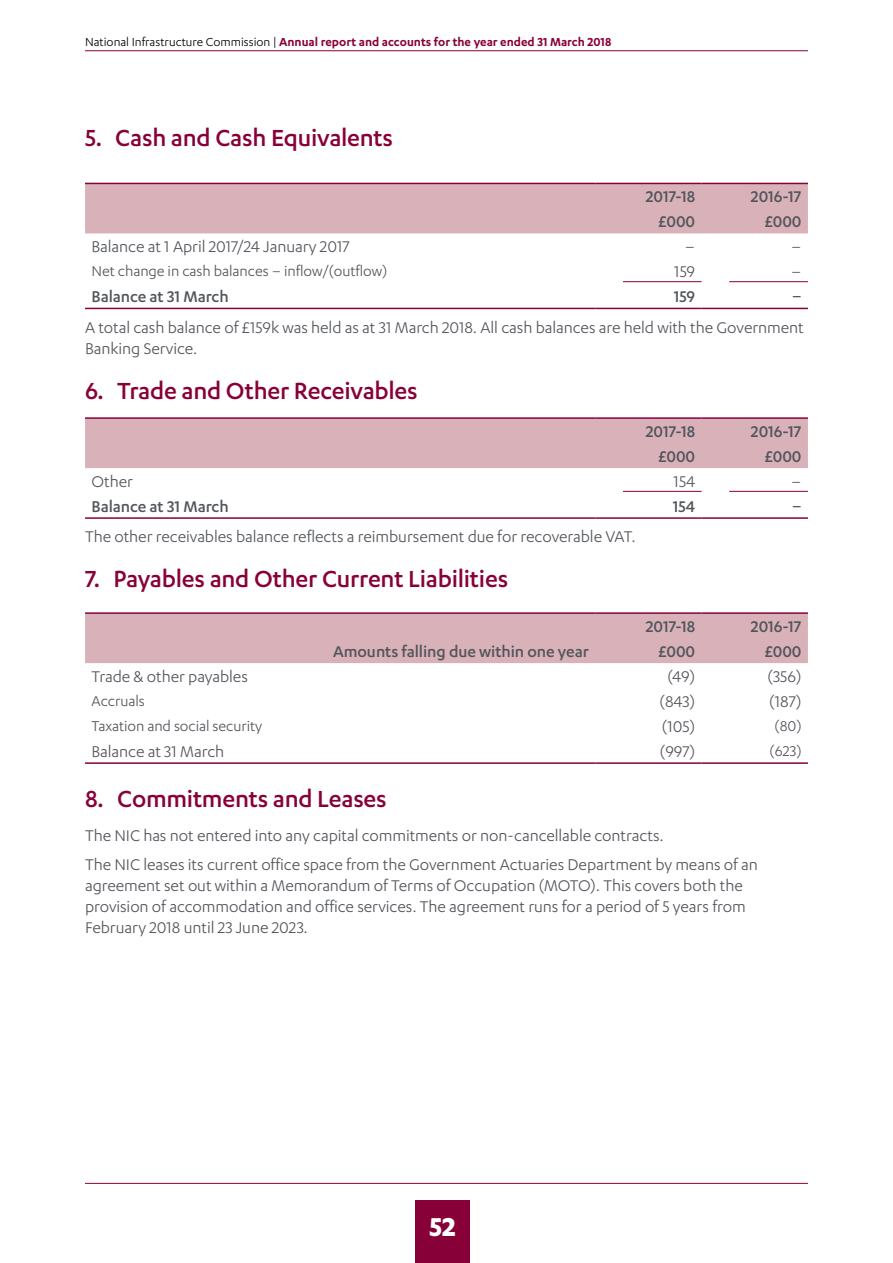
<style>
.page{position:relative;width:893px;height:1263px;background:#fff}
.page>*{position:absolute;margin:0;border:0;box-sizing:border-box;transform-origin:0 0}
.t1{font:700 30px "Karbon";color:#fff}
.Heading_2{font:500 27px "Karbon";letter-spacing:-.01em;color:#880038}
.Body_Full_Out{font:18px/21px "Karbon";letter-spacing:-.005em;color:#52555b}
.Table_Text{font:18px "Karbon";letter-spacing:-.005em;color:#52555b}
.Table_Header{font:500 18px "Karbon";letter-spacing:-.005em;color:#52555b}
.Table_Text-2{font:500 18px "Karbon";letter-spacing:-.005em;color:#52555b}
.Table_Number_with_Ru{font:18px "Karbon";letter-spacing:-.005em;color:#52555b}
.Table_Text-3{font:16.5px "Karbon";letter-spacing:-.005em;color:#52555b}
.Table_Text-4{font:500 16.5px "Karbon";color:#52555b}
.t2{font:600 13.5px "Karbon";color:#880038}
.s1{font-weight:400;color:#000}
</style>
<div class="page">
<hr style="left:85px;top:50px;width:723px;height:1px;background:#880038">
<div style="left:416px;top:1200px;width:54px;height:63px;background:#880038"></div>
<hr style="left:85px;top:1183px;width:723px;height:1px;background:#880038">
<div style="left:85px;top:184px;width:723px;height:49px;background:#d9b2b9"></div>
<hr style="left:85px;top:183px;width:510px;height:1px;background:#880038">
<hr style="left:595px;top:183px;width:107px;height:1px;background:#880038">
<hr style="left:702px;top:183px;width:106px;height:1px;background:#880038">
<hr style="left:85px;top:308px;width:510px;height:1px;background:#880038">
<hr style="left:595px;top:308px;width:107px;height:1px;background:#880038">
<hr style="left:702px;top:308px;width:106px;height:1px;background:#880038">
<hr style="left:623px;top:281px;width:79px;height:1px;background:#880038">
<hr style="left:729px;top:281px;width:79px;height:1px;background:#880038">
<div style="left:85px;top:419px;width:723px;height:49px;background:#d9b2b9"></div>
<hr style="left:85px;top:417px;width:510px;height:2px;background:#880038">
<hr style="left:595px;top:417px;width:107px;height:2px;background:#880038">
<hr style="left:702px;top:417px;width:106px;height:2px;background:#880038">
<hr style="left:85px;top:517px;width:510px;height:2px;background:#880038">
<hr style="left:595px;top:517px;width:107px;height:2px;background:#880038">
<hr style="left:702px;top:517px;width:106px;height:2px;background:#880038">
<hr style="left:623px;top:491px;width:79px;height:1px;background:#880038">
<hr style="left:729px;top:491px;width:79px;height:1px;background:#880038">
<div style="left:85px;top:614px;width:723px;height:49px;background:#d9b2b9"></div>
<hr style="left:85px;top:762px;width:510px;height:2px;background:#880038">
<hr style="left:595px;top:762px;width:107px;height:2px;background:#880038">
<hr style="left:702px;top:762px;width:106px;height:2px;background:#880038">
<hr style="left:85px;top:612px;width:510px;height:2px;background:#880038">
<hr style="left:595px;top:612px;width:107px;height:2px;background:#880038">
<hr style="left:702px;top:612px;width:106px;height:2px;background:#880038">
<p class="t2" style="left:85px;top:34px;width:528px"><span class="s1">National Infrastructure Commission |</span> Annual report and accounts for the year ended 31 March 2018</p>
<h2 class="Heading_2" style="left:85px;top:123px;width:310px">5. Cash and Cash Equivalents</h2>
<p class="Table_Header" style="left:646px;top:187px;width:51px">2017-18</p>
<p class="Table_Header" style="left:751px;top:187px;width:52px">2016-17</p>
<p class="Table_Header" style="left:658px;top:212px;width:38px">£000</p>
<p class="Table_Header" style="left:765px;top:212px;width:38px">£000</p>
<p class="Table_Text" style="left:91px;top:237px;width:260px">Balance at 1 April 2017/24 January 2017</p>
<p class="Table_Text" style="left:685px;top:237px;width:12px">–</p>
<p class="Table_Text" style="left:791px;top:237px;width:12px">–</p>
<p class="Table_Text-3" style="left:91px;top:262px;width:297px">Net change in cash balances – inflow/(outflow)</p>
<p class="Table_Number_with_Ru" style="left:674px;top:262px;width:22px">159</p>
<p class="Table_Number_with_Ru" style="left:791px;top:262px;width:12px">–</p>
<p class="Table_Text-2" style="left:91px;top:286px;width:139px">Balance at 31 March</p>
<p class="Table_Text-2" style="left:674px;top:286px;width:23px">159</p>
<p class="Table_Text-4" style="left:792px;top:287px;width:11px">–</p>
<p class="Body_Full_Out" style="left:85px;top:316px;width:720px">A total cash balance of £159k was held as at 31 March 2018. All cash balances are held with the Government<br>Banking Service.</p>
<h2 class="Heading_2" style="left:85px;top:375px;width:334px">6. Trade and Other Receivables</h2>
<p class="Table_Header" style="left:646px;top:421px;width:51px">2017-18</p>
<p class="Table_Header" style="left:751px;top:421px;width:52px">2016-17</p>
<p class="Table_Header" style="left:658px;top:446px;width:38px">£000</p>
<p class="Table_Header" style="left:765px;top:446px;width:38px">£000</p>
<p class="Table_Text" style="left:91px;top:471px;width:43px">Other</p>
<p class="Table_Number_with_Ru" style="left:674px;top:471px;width:23px">154</p>
<p class="Table_Number_with_Ru" style="left:791px;top:471px;width:12px">–</p>
<p class="Table_Text-2" style="left:91px;top:496px;width:139px">Balance at 31 March</p>
<p class="Table_Text-2" style="left:673px;top:496px;width:24px">154</p>
<p class="Table_Text-4" style="left:792px;top:496px;width:11px">–</p>
<p class="Body_Full_Out" style="left:85px;top:526px;width:552px">The other receivables balance reflects a reimbursement due for recoverable VAT.</p>
<h2 class="Heading_2" style="left:85px;top:564px;width:425px">7. Payables and Other Current Liabilities</h2>
<p class="Table_Header" style="left:646px;top:616px;width:51px">2017-18</p>
<p class="Table_Header" style="left:751px;top:616px;width:52px">2016-17</p>
<p class="Table_Header" style="left:333px;top:641px;width:257px">Amounts falling due within one year</p>
<p class="Table_Header" style="left:658px;top:641px;width:38px">£000</p>
<p class="Table_Header" style="left:765px;top:641px;width:38px">£000</p>
<p class="Table_Text" style="left:91px;top:666px;width:158px">Trade &amp; other payables</p>
<p class="Table_Text" style="left:667px;top:666px;width:29px">(49)</p>
<p class="Table_Text" style="left:768px;top:666px;width:35px">(356)</p>
<p class="Table_Text-3" style="left:91px;top:692px;width:55px">Accruals</p>
<p class="Table_Text" style="left:659px;top:691px;width:37px">(843)</p>
<p class="Table_Text" style="left:769px;top:691px;width:34px">(187)</p>
<p class="Table_Text-3" style="left:91px;top:717px;width:172px">Taxation and social security</p>
<p class="Table_Text" style="left:662px;top:716px;width:35px">(105)</p>
<p class="Table_Text-3" style="left:775px;top:717px;width:28px">(80)</p>
<p class="Table_Text" style="left:91px;top:741px;width:134px">Balance at 31 March</p>
<p class="Table_Text" style="left:660px;top:741px;width:37px">(997)</p>
<p class="Table_Text-3" style="left:770px;top:742px;width:33px">(623)</p>
<h2 class="Heading_2" style="left:85px;top:784px;width:303px">8. Commitments and Leases</h2>
<p class="Body_Full_Out" style="left:85px;top:824px;width:580px">The NIC has not entered into any capital commitments or non-cancellable contracts.</p>
<p class="Body_Full_Out" style="left:85px;top:854px;width:674px">The NIC leases its current office space from the Government Actuaries Department by means of an agreement set out within a Memorandum of Terms of Occupation (MOTO). This covers both the provision of accommodation and office services. The agreement runs for a period of 5 years from February 2018 until 23 June 2023.</p>
<h1 class="t1" style="left:430px;top:1209px;width:28px">52</h1>
</div>
